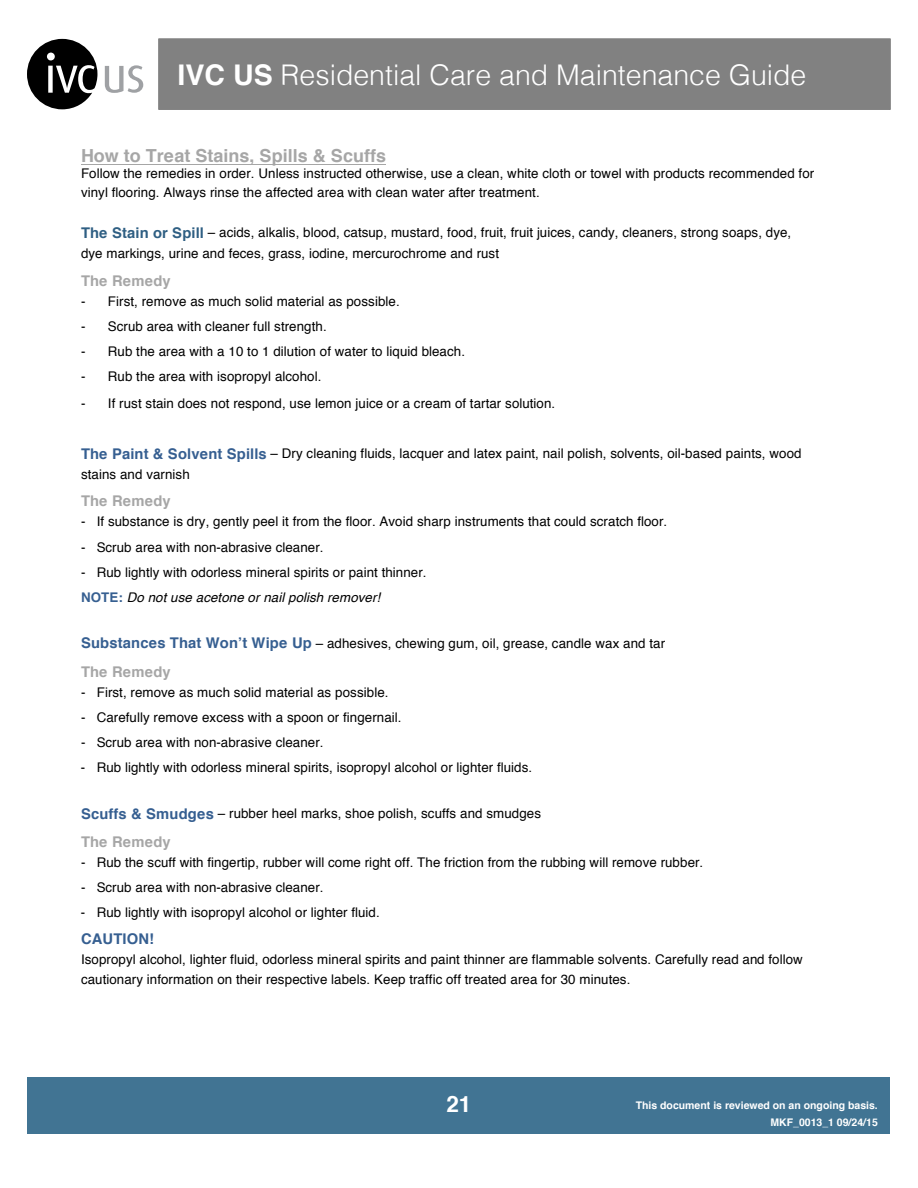
<style>
.page{position:relative;width:918px;height:1188px;background:#fff}
.page>*{position:absolute;margin:0;border:0;box-sizing:border-box;transform-origin:0 0}
.t1{font:300 28.5px "Helvetica";color:#fff}
.t2{font:700 22.5px "Helvetica";color:#fff}
.t3{font:700 18px "Helvetica";color:#a6a6a6}
.t4{font:700 14.7px "Helvetica";letter-spacing:.01em;color:#a6a6a6}
.t5{font:700 14.7px "Helvetica";letter-spacing:.01em;color:#365f91}
.t6{font:13.35px/19.5px "Helvetica";letter-spacing:.005em;color:#000}
.t7{font:700 10.5px/16.5px "Helvetica";color:#fff;text-align:right}
.s1{font-weight:700}
.s2{font-weight:700;font-size:14.7px;color:#2f5f83}
.s3{font-weight:700;font-size:14.7px;color:#365f91}
.s4{font-weight:700;color:#365f91}
.s5{font-style:italic}
</style>
<div class="page">
<div style="left:158px;top:38px;width:733px;height:72px;background:#818181;border:1px solid #818181"></div>
<div style="left:28px;top:1078px;width:862px;height:56px;background:#417493"></div>
<svg style="left:27px;top:39px;width:70px;height:70px"></svg>
<svg style="left:105px;top:65px;width:38px;height:28px"></svg>
<hr style="left:81px;top:165px;width:305px;height:1px;background:#a6a6a6">
<h1 class="t1" style="left:178px;top:50px;width:630px"><span class="s1">IVC US</span> Residential Care and Maintenance Guide</h1>
<h3 class="t3" style="left:81px;top:142px;width:307px">How to Treat Stains, Spills &amp; Scuffs</h3>
<p class="t6" style="left:81px;top:164px;width:735px">Follow the remedies in order. Unless instructed otherwise, use a clean, white cloth or towel with products recommended for vinyl flooring. Always rinse the affected area with clean water after treatment.</p>
<p class="t6" style="left:81px;top:223px;width:712px;line-height:20.5px"><span class="s2">The Stain or Spill</span> – acids, alkalis, blood, catsup, mustard, food, fruit, fruit juices, candy, cleaners, strong soaps, dye, dye markings, urine and feces, grass, iodine, mercurochrome and rust</p>
<p class="t4" style="left:81px;top:269px;width:91px">The Remedy</p>
<p class="t6" style="left:81px;top:292px;width:320px">- First, remove as much solid material as possible.</p>
<p class="t6" style="left:81px;top:317px;width:247px">- Scrub area with cleaner full strength.</p>
<p class="t6" style="left:81px;top:342px;width:386px">- Rub the area with a 10 to 1 dilution of water to liquid bleach.</p>
<p class="t6" style="left:81px;top:367px;width:242px">- Rub the area with isopropyl alcohol.</p>
<p class="t6" style="left:81px;top:394px;width:476px">- If rust stain does not respond, use lemon juice or a cream of tartar solution.</p>
<p class="t6" style="left:81px;top:443px;width:722px;line-height:20.5px"><span class="s3">The Paint &amp; Solvent Spills</span> – Dry cleaning fluids, lacquer and latex paint, nail polish, solvents, oil-based paints, wood stains and varnish</p>
<p class="t4" style="left:81px;top:489px;width:91px">The Remedy</p>
<p class="t6" style="left:81px;top:512px;width:588px">- If substance is dry, gently peel it from the floor. Avoid sharp instruments that could scratch floor.</p>
<p class="t6" style="left:81px;top:538px;width:244px">- Scrub area with non-abrasive cleaner.</p>
<p class="t6" style="left:81px;top:560px;width:347px;line-height:25.2px">- Rub lightly with odorless mineral spirits or paint thinner.<br><span class="s4">NOTE:</span> <span class="s5">Do not use acetone or nail polish remover!</span></p>
<p class="t6" style="left:81px;top:634px;width:586px"><span class="s3">Substances That Won’t Wipe Up</span> – adhesives, chewing gum, oil, grease, candle wax and tar</p>
<p class="t4" style="left:81px;top:660px;width:91px">The Remedy</p>
<p class="t6" style="left:81px;top:683px;width:309px">- First, remove as much solid material as possible.</p>
<p class="t6" style="left:81px;top:708px;width:322px">- Carefully remove excess with a spoon or fingernail.</p>
<p class="t6" style="left:81px;top:733px;width:244px">- Scrub area with non-abrasive cleaner.</p>
<p class="t6" style="left:81px;top:758px;width:453px">- Rub lightly with odorless mineral spirits, isopropyl alcohol or lighter fluids.</p>
<p class="t6" style="left:81px;top:804px;width:462px"><span class="s3">Scuffs &amp; Smudges</span> – rubber heel marks, shoe polish, scuffs and smudges</p>
<p class="t4" style="left:81px;top:830px;width:91px">The Remedy</p>
<p class="t6" style="left:81px;top:853px;width:624px">- Rub the scuff with fingertip, rubber will come right off. The friction from the rubbing will remove rubber.</p>
<p class="t6" style="left:81px;top:878px;width:244px">- Scrub area with non-abrasive cleaner.</p>
<p class="t6" style="left:81px;top:903px;width:300px">- Rub lightly with isopropyl alcohol or lighter fluid.</p>
<p class="t5" style="left:81px;top:927px;width:75px">CAUTION!</p>
<p class="t6" style="left:81px;top:950px;width:723px">Isopropyl alcohol, lighter fluid, odorless mineral spirits and paint thinner are flammable solvents. Carefully read and follow cautionary information on their respective labels. Keep traffic off treated area for 30 minutes.</p>
<h2 class="t2" style="left:446px;top:1086px;width:27px">21</h2>
<p class="t7" style="left:636px;top:1098px;width:244px">This document is reviewed on an ongoing basis.<br>MKF_0013_1 09/24/15</p>
</div>
